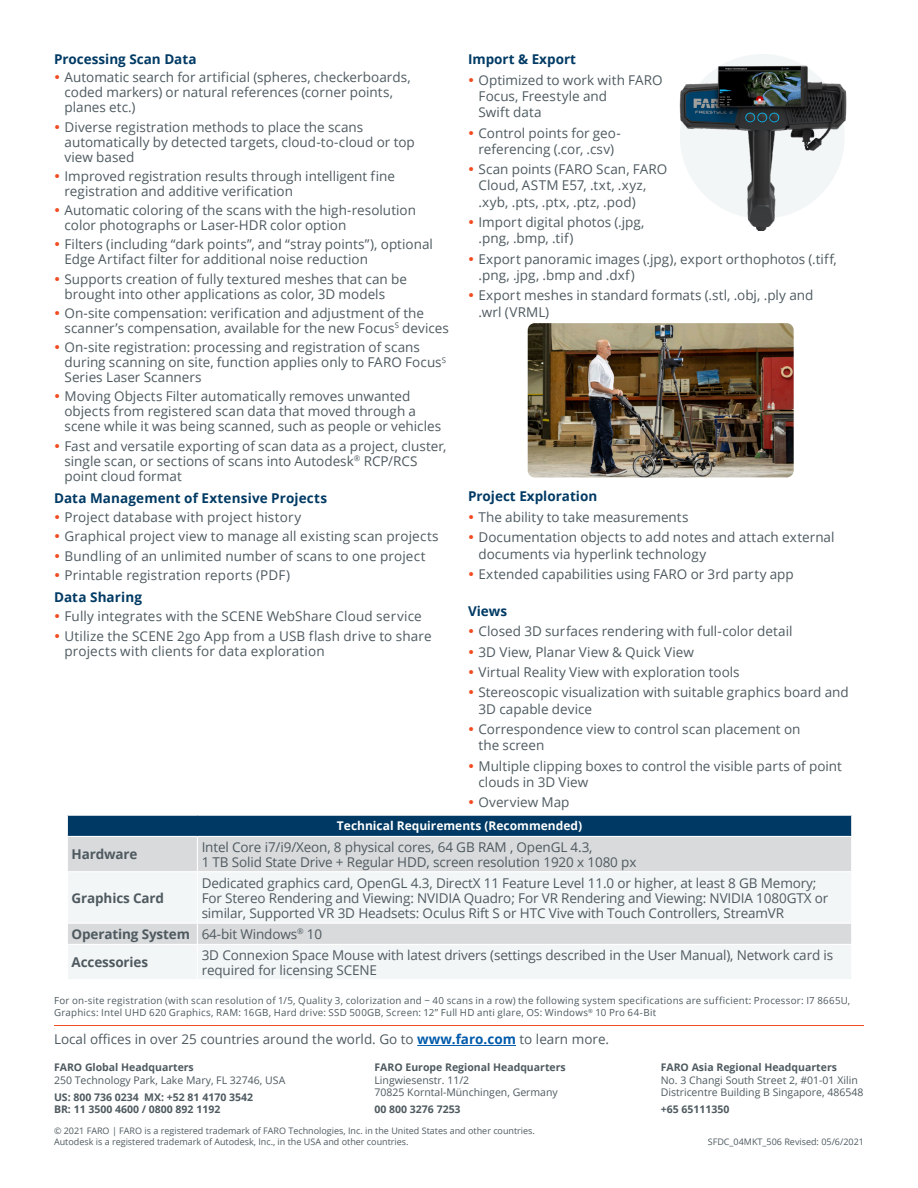
<style>
.page{position:relative;width:918px;height:1188px;background:#fff}
.page>*{position:absolute;margin:0;border:0;box-sizing:border-box;transform-origin:0 0}
.Table_Text_8-10pt{font:13.5px/15px "Open Sans";color:#4e5a60}
.Orange_Bullet_list_8{font:700 13.5px "Open Sans";color:#003a64}
.Table_Text_8-10pt-2{font:700 13.5px "Open Sans";letter-spacing:-.01em;color:#4e5a60}
.Table_Header_8-10pt{font:700 12px "Open Sans";color:#fff}
.t1{font:700 10.5px/12.6px "Open Sans";color:#4e5a60}
.t2{font:10.5px/12.6px "Open Sans";color:#4e5a60}
.Note_6-8pt{font:9.75px/11.7px "Open Sans";letter-spacing:.025em;color:#4e5a60}
.t3{font:9px/10.8px "Open Sans";color:#4e5a60}
.s1{font-weight:700;color:#015aaa}
</style>
<div class="page">
<hr style="left:417px;top:1045px;width:99px;height:1px;background:#015aaa">
<hr style="left:54px;top:1025px;width:810px;height:1px;background:#f04d22">
<img style="left:679px;top:63px;width:168px;height:168px">
<img style="left:528px;top:323px;width:266px;height:154px">
<div style="left:67px;top:815px;width:785px;height:21px;background:#003a64"></div>
<div style="left:68px;top:837px;width:783px;height:34px;background:#d9dadc"></div>
<svg style="left:68px;top:873px;width:783px;height:106px;fill:#f3f6f7"></svg>
<svg style="left:851px;top:816px;width:1px;height:20px"></svg>
<hr style="left:197px;top:837px;width:1px;height:34px;background:#fff">
<hr style="left:197px;top:872px;width:1px;height:51px;background:#fff">
<hr style="left:67px;top:923px;width:130px;height:1px;background:#fff">
<hr style="left:197px;top:923px;width:655px;height:1px;background:#fff">
<svg style="left:197px;top:924px;width:1px;height:20px"></svg>
<hr style="left:67px;top:944px;width:130px;height:1px;background:#fff">
<hr style="left:197px;top:944px;width:655px;height:1px;background:#fff">
<hr style="left:197px;top:945px;width:1px;height:34px;background:#fff">
<hr style="left:67px;top:815px;width:130px;height:1px;background:#fff">
<svg style="left:67px;top:816px;width:1px;height:20px"></svg>
<hr style="left:197px;top:815px;width:655px;height:1px;background:#fff">
<p class="Orange_Bullet_list_8" style="left:54px;top:50px;width:144px">Processing Scan Data</p>
<p class="Table_Text_8-10pt" style="left:64px;top:70px;width:348px">Automatic search for artificial (spheres, checkerboards, coded markers) or natural references (corner points, planes etc.)</p>
<p class="Table_Text_8-10pt" style="left:64px;top:119px;width:352px">Diverse registration methods to place the scans automatically by detected targets, cloud-to-cloud or top view based</p>
<p class="Table_Text_8-10pt" style="left:64px;top:168px;width:332px">Improved registration results through intelligent fine registration and additive verification</p>
<p class="Table_Text_8-10pt" style="left:64px;top:202px;width:353px">Automatic coloring of the scans with the high-resolution color photographs or Laser-HDR color option</p>
<p class="Table_Text_8-10pt" style="left:64px;top:237px;width:370px">Filters (including “dark points”, and “stray points”), optional<br>Edge Artifact filter for additional noise reduction</p>
<p class="Table_Text_8-10pt" style="left:64px;top:271px;width:344px">Supports creation of fully textured meshes that can be brought into other applications as color, 3D models</p>
<p class="Table_Text_8-10pt" style="left:64px;top:305px;width:386px">On-site compensation: verification and adjustment of the scanner’s compensation, available for the new Focus<sup>S</sup> devices</p>
<p class="Table_Text_8-10pt" style="left:64px;top:339px;width:383px">On-site registration: processing and registration of scans during scanning on site, function applies only to FARO Focus<sup>S<br></sup>Series Laser Scanners</p>
<p class="Table_Text_8-10pt" style="left:64px;top:389px;width:378px">Moving Objects Filter automatically removes unwanted objects from registered scan data that moved through a scene while it was being scanned, such as people or vehicles</p>
<p class="Table_Text_8-10pt" style="left:64px;top:438px;width:383px">Fast and versatile exporting of scan data as a project, cluster, single scan, or sections of scans into Autodesk<sup>®</sup> RCP/RCS point cloud format</p>
<p class="Orange_Bullet_list_8" style="left:54px;top:488px;width:275px">Data Management of Extensive Projects</p>
<p class="Table_Text_8-10pt" style="left:64px;top:509px;width:238px">Project database with project history</p>
<p class="Table_Text_8-10pt" style="left:64px;top:529px;width:376px">Graphical project view to manage all existing scan projects</p>
<p class="Table_Text_8-10pt" style="left:64px;top:548px;width:363px">Bundling of an unlimited number of scans to one project</p>
<p class="Table_Text_8-10pt" style="left:64px;top:567px;width:227px">Printable registration reports (PDF)</p>
<p class="Orange_Bullet_list_8" style="left:54px;top:588px;width:90px">Data Sharing</p>
<p class="Table_Text_8-10pt" style="left:64px;top:609px;width:359px">Fully integrates with the SCENE WebShare Cloud service</p>
<p class="Table_Text_8-10pt" style="left:64px;top:628px;width:369px">Utilize the SCENE 2go App from a USB flash drive to share projects with clients for data exploration</p>
<p class="Orange_Bullet_list_8" style="left:468px;top:50px;width:110px">Import &amp; Export</p>
<p class="Table_Text_8-10pt" style="left:478px;top:71px;width:186px;line-height:16.2px">Optimized to work with FARO<br>Focus, Freestyle and<br>Swift data</p>
<p class="Table_Text_8-10pt" style="left:478px;top:124px;width:144px;line-height:16.2px">Control points for geo&shy;referencing (.cor, .csv)</p>
<p class="Table_Text_8-10pt" style="left:478px;top:161px;width:190px;line-height:16.2px">Scan points (FARO Scan, FARO<br>Cloud, ASTM E57, .txt, .xyz, .xyb, .pts, .ptx, .ptz, .pod)</p>
<p class="Table_Text_8-10pt" style="left:478px;top:214px;width:167px;line-height:16.2px">Import digital photos (.jpg, .png, .bmp, .tif)</p>
<p class="Table_Text_8-10pt" style="left:478px;top:250px;width:360px;line-height:16.2px">Export panoramic images (.jpg), export orthophotos (.tiff, .png, .jpg, .bmp and .dxf)</p>
<p class="Table_Text_8-10pt" style="left:478px;top:287px;width:336px;line-height:16.2px">Export meshes in standard formats (.stl, .obj, .ply and .wrl (VRML)</p>
<p class="Orange_Bullet_list_8" style="left:468px;top:487px;width:131px">Project Exploration</p>
<p class="Table_Text_8-10pt" style="left:478px;top:509px;width:211px">The ability to take measurements</p>
<p class="Table_Text_8-10pt" style="left:478px;top:529px;width:358px;line-height:16.2px">Documentation objects to add notes and attach external documents via hyperlink technology</p>
<p class="Table_Text_8-10pt" style="left:478px;top:566px;width:317px">Extended capabilities using FARO or 3rd party app</p>
<p class="Orange_Bullet_list_8" style="left:468px;top:601px;width:41px">Views</p>
<p class="Table_Text_8-10pt" style="left:478px;top:623px;width:315px">Closed 3D surfaces rendering with full-color detail</p>
<p class="Table_Text_8-10pt" style="left:478px;top:644px;width:217px">3D View, Planar View &amp; Quick View</p>
<p class="Table_Text_8-10pt" style="left:478px;top:664px;width:263px">Virtual Reality View with exploration tools</p>
<p class="Table_Text_8-10pt" style="left:478px;top:684px;width:372px;line-height:16.2px">Stereoscopic visualization with suitable graphics board and<br>3D capable device</p>
<p class="Table_Text_8-10pt" style="left:478px;top:721px;width:323px;line-height:16.2px">Correspondence view to control scan placement on the screen</p>
<p class="Table_Text_8-10pt" style="left:478px;top:757px;width:365px;line-height:16.2px">Multiple clipping boxes to control the visible parts of point clouds in 3D View</p>
<p class="Table_Text_8-10pt" style="left:478px;top:795px;width:93px">Overview Map</p>
<p class="Table_Header_8-10pt" style="left:337px;top:818px;width:247px">Technical Requirements (Recommended)</p>
<p class="Table_Text_8-10pt-2" style="left:72px;top:845px;width:68px">Hardware</p>
<p class="Table_Text_8-10pt" style="left:202px;top:839px;width:392px">Intel Core i7/i9/Xeon, 8 physical cores, 64 GB RAM , OpenGL 4.3,</p>
<p class="Table_Text_8-10pt" style="left:202px;top:854px;width:436px">1 TB Solid State Drive + Regular HDD, screen resolution 1920 x 1080 px</p>
<p class="Table_Text_8-10pt-2" style="left:72px;top:888px;width:94px">Graphics Card</p>
<p class="Table_Text_8-10pt" style="left:202px;top:875px;width:628px">Dedicated graphics card, OpenGL 4.3, DirectX 11 Feature Level 11.0 or higher, at least 8 GB Memory;<br>For Stereo Rendering and Viewing: NVIDIA Quadro; For VR Rendering and Viewing: NVIDIA 1080GTX or similar, Supported VR 3D Headsets: Oculus Rift S or HTC Vive with Touch Controllers, StreamVR</p>
<p class="Table_Text_8-10pt-2" style="left:72px;top:925px;width:120px">Operating System</p>
<p class="Table_Text_8-10pt" style="left:202px;top:926px;width:122px">64-bit Windows<sup>®</sup> 10</p>
<p class="Table_Text_8-10pt-2" style="left:72px;top:953px;width:78px">Accessories</p>
<p class="Table_Text_8-10pt" style="left:202px;top:947px;width:633px">3D Connexion Space Mouse with latest drivers (settings described in the User Manual), Network card is required for licensing SCENE</p>
<p class="Note_6-8pt" style="left:54px;top:995px;width:798px">For on-site registration (with scan resolution of 1/5, Quality 3, colorization and ~ 40 scans in a row) the following system specifications are sufficient: Processor: I7 8665U,<br>Graphics: Intel UHD 620 Graphics, RAM: 16GB, Hard drive: SSD 500GB, Screen: 12” Full HD anti glare, OS: Windows<sup>®</sup> 10 Pro 64-Bit</p>
<p class="Table_Text_8-10pt" style="left:54px;top:1032px;width:557px">Local offices in over 25 countries around the world. Go to <span class="s1">www.faro.com</span> to learn more.</p>
<p class="t1" style="left:54px;top:1061px;width:141px">FARO Global Headquarters</p>
<p class="t2" style="left:54px;top:1073px;width:233px">250 Technology Park, Lake Mary, FL 32746, USA</p>
<p class="t1" style="left:54px;top:1090px;width:201px">US: 800 736 0234 MX: +52 81 4170 3542<br>BR: 11 3500 4600 / 0800 892 1192</p>
<p class="t1" style="left:375px;top:1061px;width:193px">FARO Europe Regional Headquarters</p>
<p class="t2" style="left:375px;top:1073px;width:185px">Lingwiesenstr. 11/2<br>70825 Korntal-Münchingen, Germany</p>
<p class="t1" style="left:375px;top:1103px;width:88px">00 800 3276 7253</p>
<p class="t1" style="left:661px;top:1061px;width:178px">FARO Asia Regional Headquarters</p>
<p class="t2" style="left:661px;top:1073px;width:204px">No. 3 Changi South Street 2, #01-01 Xilin<br>Districentre Building B Singapore, 486548</p>
<p class="t1" style="left:661px;top:1103px;width:70px">+65 65111350</p>
<p class="t3" style="left:54px;top:1126px;width:482px">© 2021 FARO | FARO is a registered trademark of FARO Technologies, Inc. in the United States and other countries.<br>Autodesk is a registered trademark of Autodesk, Inc., in the USA and other countries.</p>
<p class="t3" style="left:708px;top:1137px;width:158px">SFDC_04MKT_506 Revised: 05/6/2021</p>
</div>
